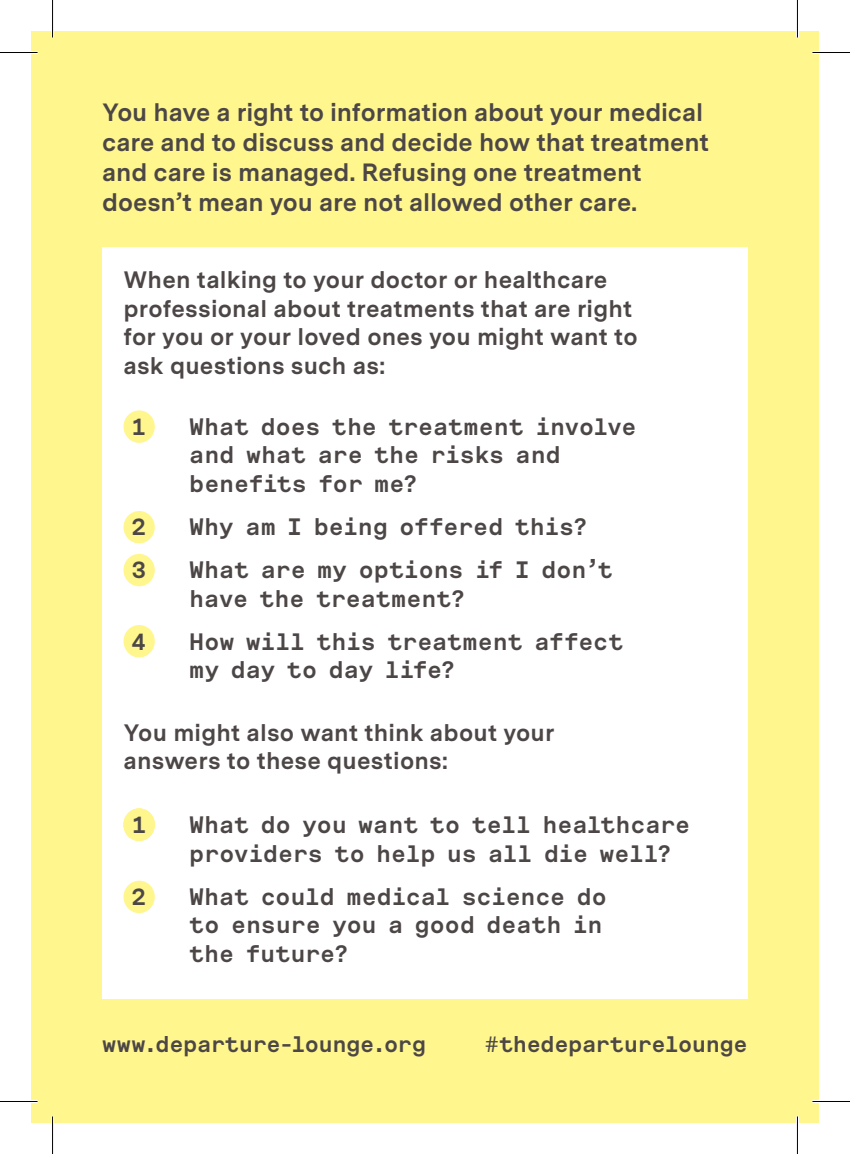
<style>
.page{position:relative;width:850px;height:1154px;background:#fff}
.page>*{position:absolute;margin:0;border:0;box-sizing:border-box;transform-origin:0 0}
.t1{font:700 25px/30px "Messina Sans";letter-spacing:-.005em;color:#4c4746}
.t2{font:700 23.75px/28.8px "Messina Sans Mono";color:#4c4746}
.t3{font:700 23.75px/28.5px "Messina Sans";letter-spacing:.005em;color:#4c4746}
.t4{font:700 22.5px "Messina Sans Mono";letter-spacing:-.015em;color:#4c4746}
</style>
<div class="page">
<div style="left:31px;top:31px;width:787px;height:1092px;background:#fff68d"></div>
<div style="left:102px;top:247px;width:645px;height:752px;background:#fff"></div>
<svg style="left:123px;top:808px;width:32px;height:33px"></svg>
<div style="left:123px;top:809px;width:32px;height:32px;background:#fff68d;border-radius:50%"></div>
<div style="left:123px;top:881px;width:32px;height:32px;background:#fff68d;border-radius:50%"></div>
<div style="left:123px;top:410px;width:32px;height:33px;background:#fff68d;border-radius:50%"></div>
<div style="left:123px;top:511px;width:32px;height:32px;background:#fff68d;border-radius:50%"></div>
<div style="left:123px;top:554px;width:32px;height:32px;background:#fff68d;border-radius:50%"></div>
<div style="left:123px;top:625px;width:32px;height:32px;background:#fff68d;border-radius:50%"></div>
<hr style="left:0;top:51px;width:38px;height:3px;background:#fff">
<hr style="left:812px;top:51px;width:37px;height:3px;background:#fff">
<hr style="left:0;top:1100px;width:38px;height:3px;background:#fff">
<hr style="left:812px;top:1100px;width:37px;height:3px;background:#fff">
<hr style="left:51px;top:0;width:3px;height:38px;background:#fff">
<hr style="left:51px;top:1116px;width:3px;height:38px;background:#fff">
<hr style="left:795px;top:0;width:3px;height:38px;background:#fff">
<hr style="left:795px;top:1116px;width:3px;height:38px;background:#fff">
<hr style="left:0;top:52px;width:38px;height:1px;background:#000">
<hr style="left:812px;top:52px;width:37px;height:1px;background:#000">
<hr style="left:0;top:1101px;width:38px;height:1px;background:#000">
<hr style="left:812px;top:1101px;width:37px;height:1px;background:#000">
<hr style="left:52px;top:0;width:1px;height:38px;background:#000">
<hr style="left:52px;top:1116px;width:1px;height:38px;background:#000">
<hr style="left:796px;top:0;width:1px;height:38px;background:#000">
<hr style="left:796px;top:1116px;width:1px;height:38px;background:#000">
<p class="t1" style="left:102px;top:97px;width:608px">You have a right to information about your medical care and to discuss and decide how that treatment and care is managed. Refusing one treatment doesn’t mean you are not allowed other care.</p>
<p class="t3" style="left:123px;top:265px;width:515px">When talking to your doctor or healthcare professional about treatments that are right for you or your loved ones you might want to ask questions such as:</p>
<p class="t2" style="left:132px;top:410px;width:16px">1</p>
<p class="t2" style="left:189px;top:410px;width:448px">What does the treatment involve and what are the risks and benefits for me?</p>
<p class="t2" style="left:132px;top:511px;width:16px">2</p>
<p class="t2" style="left:189px;top:511px;width:400px">Why am I being offered this?</p>
<p class="t2" style="left:132px;top:554px;width:16px">3</p>
<p class="t2" style="left:189px;top:554px;width:425px">What are my options if I don’t have the treatment?</p>
<p class="t2" style="left:132px;top:625px;width:16px">4</p>
<p class="t2" style="left:189px;top:625px;width:435px">How will this treatment affect my day to day life?</p>
<p class="t3" style="left:123px;top:718px;width:432px">You might also want think about your answers to these questions:</p>
<p class="t2" style="left:132px;top:809px;width:16px">1</p>
<p class="t2" style="left:189px;top:809px;width:502px">What do you want to tell healthcare providers to help us all die well?</p>
<p class="t2" style="left:132px;top:880px;width:16px">2</p>
<p class="t2" style="left:189px;top:880px;width:419px">What could medical science do to ensure you a good death in the future?</p>
<p class="t4" style="left:102px;top:1026px;width:325px">www.departure-lounge.org</p>
<p class="t4" style="left:484px;top:1026px;width:264px">#thedeparturelounge</p>
</div>
